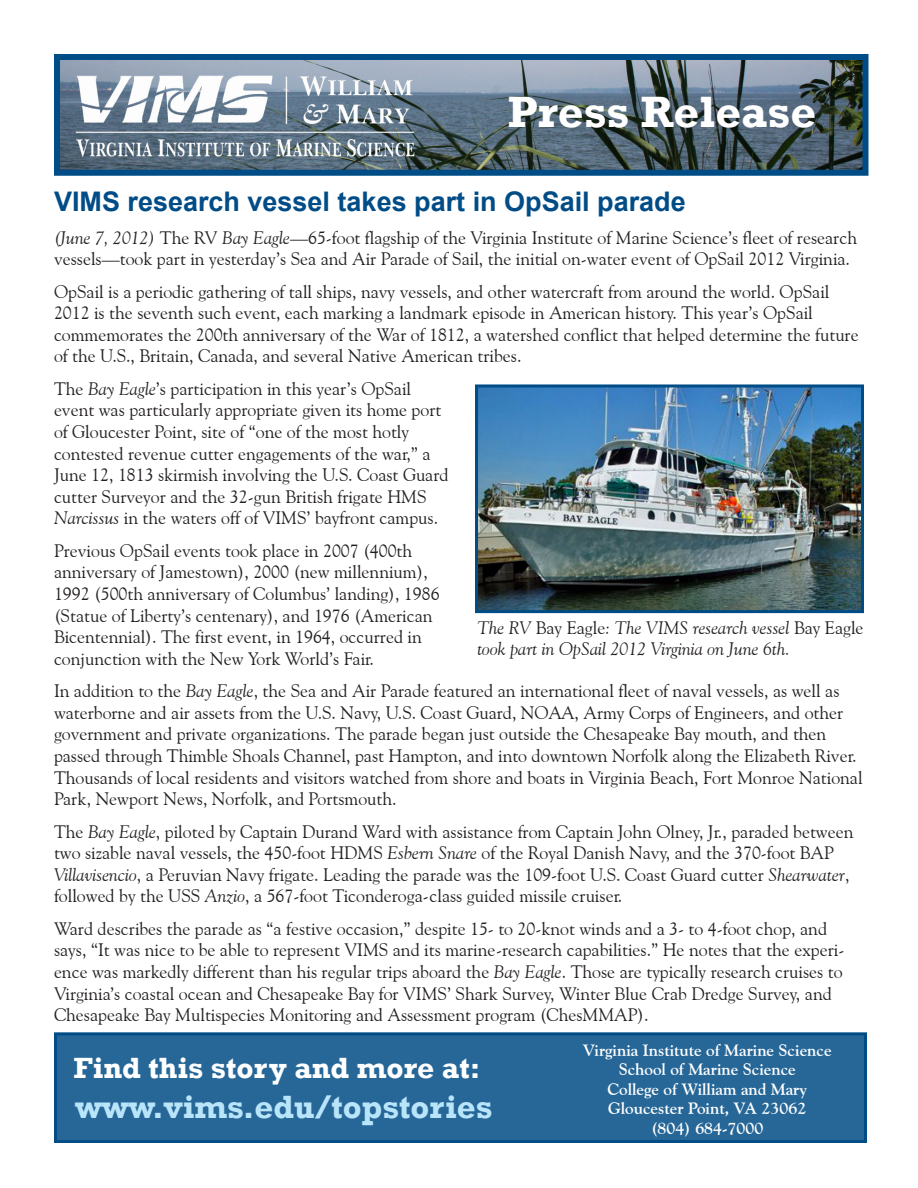
<style>
.page{position:relative;width:918px;height:1188px;background:#fff}
.page>*{position:absolute;margin:0;border:0;box-sizing:border-box;transform-origin:0 0}
.Press_Release_Headin{font:700 45px "Rockwell";color:#fff}
.Headline_-_centered{font:700 33px "Rockwell";color:#b9e5fa}
.Headline_-_centered-2{font:700 30px "Rockwell";color:#fff}
.Headline_-_Articles{font:700 27px "Arial";color:#004c86}
.Body_Text{font:18px/21.6px "Goudy Old Style BT";color:#231f20}
.Cutline{font:italic 18px/21.6px "Goudy Old Style BT";color:#231f20}
.Headline_-_centered-3{font:700 16.5px "Goudy Old Style BT";color:#fff}
.s1{font-style:italic}
.s2{font-style:normal}
</style>
<div class="page">
<div style="left:56px;top:1034px;width:810px;height:108px;background:#266798"></div>
<div style="left:54px;top:1032px;width:813px;height:111px;border:3px solid #004c86"></div>
<img style="left:61px;top:61px;width:800px;height:108px">
<div style="left:54px;top:54px;width:814px;height:122px;border:6px solid #004c86"></div>
<img style="left:69px;top:70px;width:351px;height:94px">
<img style="left:479px;top:388px;width:381px;height:221px">
<div style="left:475px;top:384px;width:389px;height:229px;border:3px solid #004c86"></div>
<p class="Press_Release_Headin" style="left:508px;top:84px;width:310px">Press Release</p>
<p class="Headline_-_Articles" style="left:54px;top:184px;width:633px">VIMS research vessel takes part in OpSail parade</p>
<p class="Body_Text" style="left:54px;top:226px;width:805px"><span class="s1">(June 7, 2012)</span> The RV <span class="s1">Bay Eagle</span>—65-foot flagship of the Virginia Institute of Marine Science’s fleet of research vessels—took part in yesterday’s Sea and Air Parade of Sail, the initial on-water event of OpSail 2012 Virginia.</p>
<p class="Body_Text" style="left:54px;top:280px;width:806px">OpSail is a periodic gathering of tall ships, navy vessels, and other watercraft from around the world. OpSail 2012 is the seventh such event, each marking a landmark episode in American history. This year’s OpSail commemorates the 200th anniversary of the War of 1812, a watershed conflict that helped determine the future of the U.S., Britain, Canada, and several Native American tribes.</p>
<p class="Body_Text" style="left:54px;top:377px;width:396px">The <span class="s1">Bay Eagle</span>’s participation in this year’s OpSail event was particularly appropriate given its home port of Gloucester Point, site of “one of the most hotly contested revenue cutter engagements of the war,” a June 12, 1813 skirmish involving the U.S. Coast Guard cutter Surveyor and the 32-gun British frigate HMS <span class="s1">Narcissus</span> in the waters off of VIMS’ bayfront campus.</p>
<p class="Body_Text" style="left:54px;top:539px;width:387px">Previous OpSail events took place in 2007 (400th anniversary of Jamestown), 2000 (new millennium), 1992 (500th anniversary of Columbus’ landing), 1986 (Statue of Liberty’s centenary), and 1976 (American Bicentennial). The first event, in 1964, occurred in conjunction with the New York World’s Fair.</p>
<p class="Body_Text" style="left:54px;top:680px;width:810px">In addition to the <span class="s1">Bay Eagle</span>, the Sea and Air Parade featured an international fleet of naval vessels, as well as waterborne and air assets from the U.S. Navy, U.S. Coast Guard, NOAA, Army Corps of Engineers, and other government and private organizations. The parade began just outside the Chesapeake Bay mouth, and then passed through Thimble Shoals Channel, past Hampton, and into downtown Norfolk along the Elizabeth River.<br>Thousands of local residents and visitors watched from shore and boats in Virginia Beach, Fort Monroe National Park, Newport News, Norfolk, and Portsmouth.</p>
<p class="Body_Text" style="left:54px;top:820px;width:801px">The <span class="s1">Bay Eagle</span>, piloted by Captain Durand Ward with assistance from Captain John Olney, Jr., paraded between two sizable naval vessels, the 450-foot HDMS <span class="s1">Esbern Snare</span> of the Royal Danish Navy, and the 370-foot BAP <span class="s1">Villavisencio</span>, a Peruvian Navy frigate. Leading the parade was the 109-foot U.S. Coast Guard cutter <span class="s1">Shearwater</span>, followed by the USS <span class="s1">Anzio</span>, a 567-foot Ticonderoga-class guided missile cruiser.</p>
<p class="Body_Text" style="left:54px;top:917px;width:792px">Ward describes the parade as “a festive occasion,” despite 15- to 20-knot winds and a 3- to 4-foot chop, and says, “It was nice to be able to represent VIMS and its marine-research capabilities.” He notes that the experi&shy;ence was markedly different than his regular trips aboard the <span class="s1">Bay Eagle</span>. Those are typically research cruises to Virginia’s coastal ocean and Chesapeake Bay for VIMS’ Shark Survey, Winter Blue Crab Dredge Survey, and Chesapeake Bay Multispecies Monitoring and Assessment program (ChesMMAP).</p>
<p class="Cutline" style="left:477px;top:616px;width:388px">The RV <span class="s2">Bay Eagle</span>: The VIMS research vessel <span class="s2">Bay Eagle </span>took part in OpSail 2012 Virginia on June 6th.</p>
<p class="Headline_-_centered-2" style="left:74px;top:1049px;width:408px">Find this story and more at:</p>
<p class="Headline_-_centered" style="left:75px;top:1087px;width:419px">www.vims.edu/topstories</p>
<p class="Headline_-_centered-3" style="left:583px;top:1040px;width:250px">Virginia Institute of Marine Science</p>
<p class="Headline_-_centered-3" style="left:619px;top:1059px;width:179px">School of Marine Science</p>
<p class="Headline_-_centered-3" style="left:607px;top:1079px;width:201px">College of William and Mary</p>
<p class="Headline_-_centered-3" style="left:608px;top:1098px;width:200px">Gloucester Point, VA 23062</p>
<p class="Headline_-_centered-3" style="left:651px;top:1118px;width:114px">(804) 684-7000</p>
</div>
